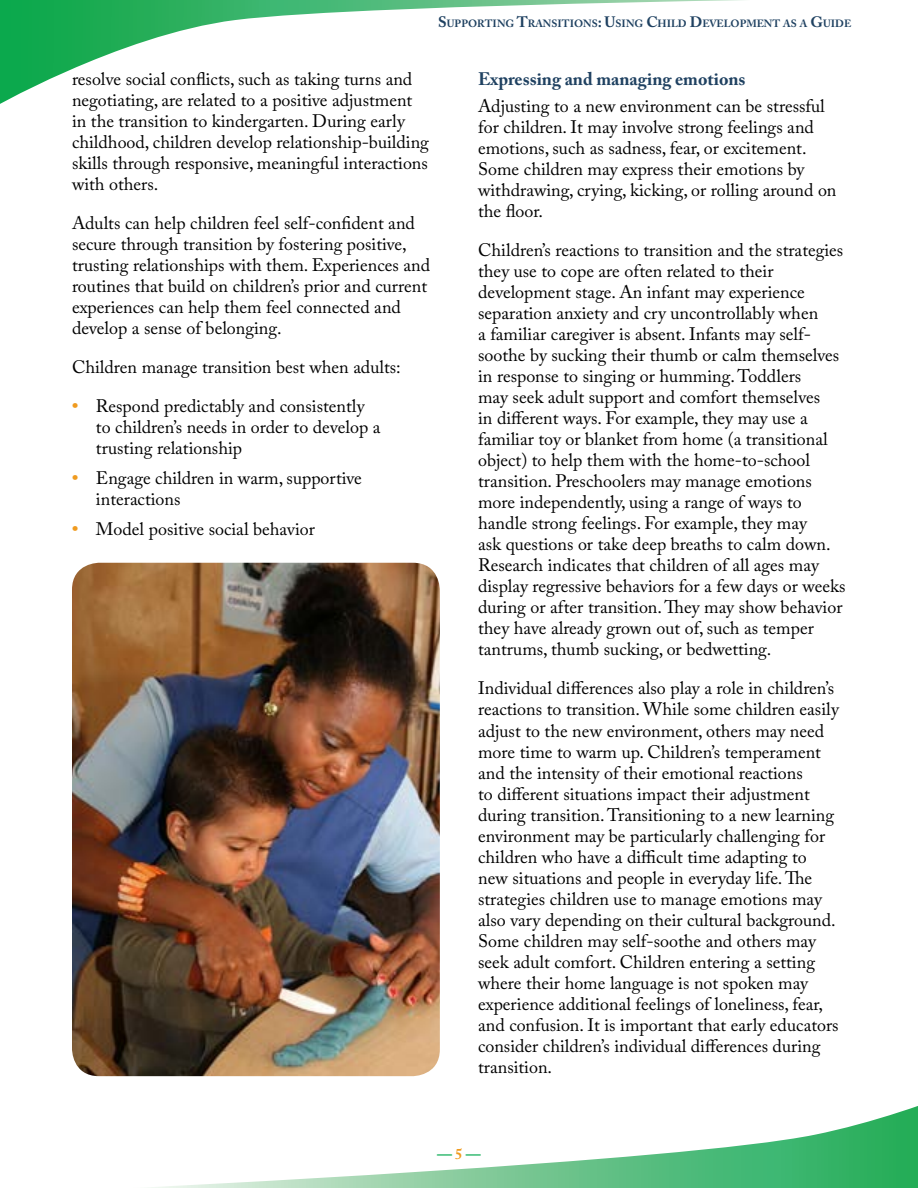
<style>
.page{position:relative;width:918px;height:1188px;background:#fff}
.page>*{position:absolute;margin:0;border:0;box-sizing:border-box;transform-origin:0 0}
.t1{font:18px/21px "Adobe Caslon Pro";color:#000}
.t2{font:700 18px "Adobe Caslon Pro";color:#1f4161}
.t3{font:700 15px "Adobe Caslon Pro";color:#03a94e}
.t4{font:700 10.5px "Adobe Caslon Pro";color:#1f4161}
.s1{font-size:15px}
.s2{font-weight:700;color:#f09b1f}
.s3{color:#f09b1f}
</style>
<div class="page">
<svg style="left:0;top:0;width:743px;height:104px"></svg>
<svg style="left:133px;top:1076px;width:785px;height:112px"></svg>
<img style="left:72px;top:563px;width:368px;height:513px">
<p class="t4" style="left:438px;top:17px;width:415px"><span class="s1">S</span>UPPORTING <span class="s1">T</span>RANSITIONS<span class="s1">: U</span>SING <span class="s1">C</span>HILD <span class="s1">D</span>EVELOPMENT AS A <span class="s1">G</span>UIDE</p>
<p class="t1" style="left:72px;top:69px;width:359px">resolve social conflicts, such as taking turns and negotiating, are related to a positive adjustment in the transition to kindergarten. During early childhood, children develop relationship-building skills through responsive, meaningful interactions with others.</p>
<p class="t1" style="left:72px;top:213px;width:360px">Adults can help children feel self-confident and secure through transition by fostering positive, trusting relationships with them. Experiences and routines that build on children’s prior and current experiences can help them feel connected and develop a sense of belonging.</p>
<p class="t1" style="left:72px;top:357px;width:330px">Children manage transition best when adults:</p>
<p class="t1" style="left:96px;top:396px;width:286px;text-indent:-24px"><span class="s2">•</span> Respond predictably and consistently to children’s needs in order to develop a trusting relationship</p>
<p class="t1" style="left:96px;top:468px;width:267px;text-indent:-24px"><span class="s2">•</span> Engage children in warm, supportive interactions</p>
<p class="t1" style="left:72px;top:519px;width:245px"><span class="s2">•</span> Model positive social behavior</p>
<h4 class="t2" style="left:478px;top:69px;width:269px">Expressing and managing emotions</h4>
<p class="t1" style="left:478px;top:96px;width:360px">Adjusting to a new environment can be stressful for children. It may involve strong feelings and emotions, such as sadness, fear, or excitement.<br>Some children may express their emotions by withdrawing, crying, kicking, or rolling around on the floor.</p>
<p class="t1" style="left:478px;top:240px;width:369px">Children’s reactions to transition and the strategies they use to cope are often related to their development stage. An infant may experience separation anxiety and cry uncontrollably when<br>a familiar caregiver is absent. Infants may self&shy;soothe by sucking their thumb or calm themselves in response to singing or humming. Toddlers<br>may seek adult support and comfort themselves<br>in different ways. For example, they may use a familiar toy or blanket from home (a transitional object) to help them with the home-to-school transition. Preschoolers may manage emotions more independently, using a range of ways to handle strong feelings. For example, they may<br>ask questions or take deep breaths to calm down.<br>Research indicates that children of all ages may display regressive behaviors for a few days or weeks during or after transition. They may show behavior they have already grown out of, such as temper tantrums, thumb sucking, or bedwetting.</p>
<p class="t1" style="left:478px;top:678px;width:362px">Individual differences also play a role in children’s reactions to transition. While some children easily adjust to the new environment, others may need more time to warm up. Children’s temperament and the intensity of their emotional reactions<br>to different situations impact their adjustment during transition. Transitioning to a new learning environment may be particularly challenging for children who have a difficult time adapting to new situations and people in everyday life. The strategies children use to manage emotions may also vary depending on their cultural background.<br>Some children may self-soothe and others may seek adult comfort. Children entering a setting where their home language is not spoken may experience additional feelings of loneliness, fear, and confusion. It is important that early educators consider children’s individual differences during transition.</p>
<p class="t3" style="left:437px;top:1145px;width:45px">— <span class="s3">5</span> —</p>
</div>
